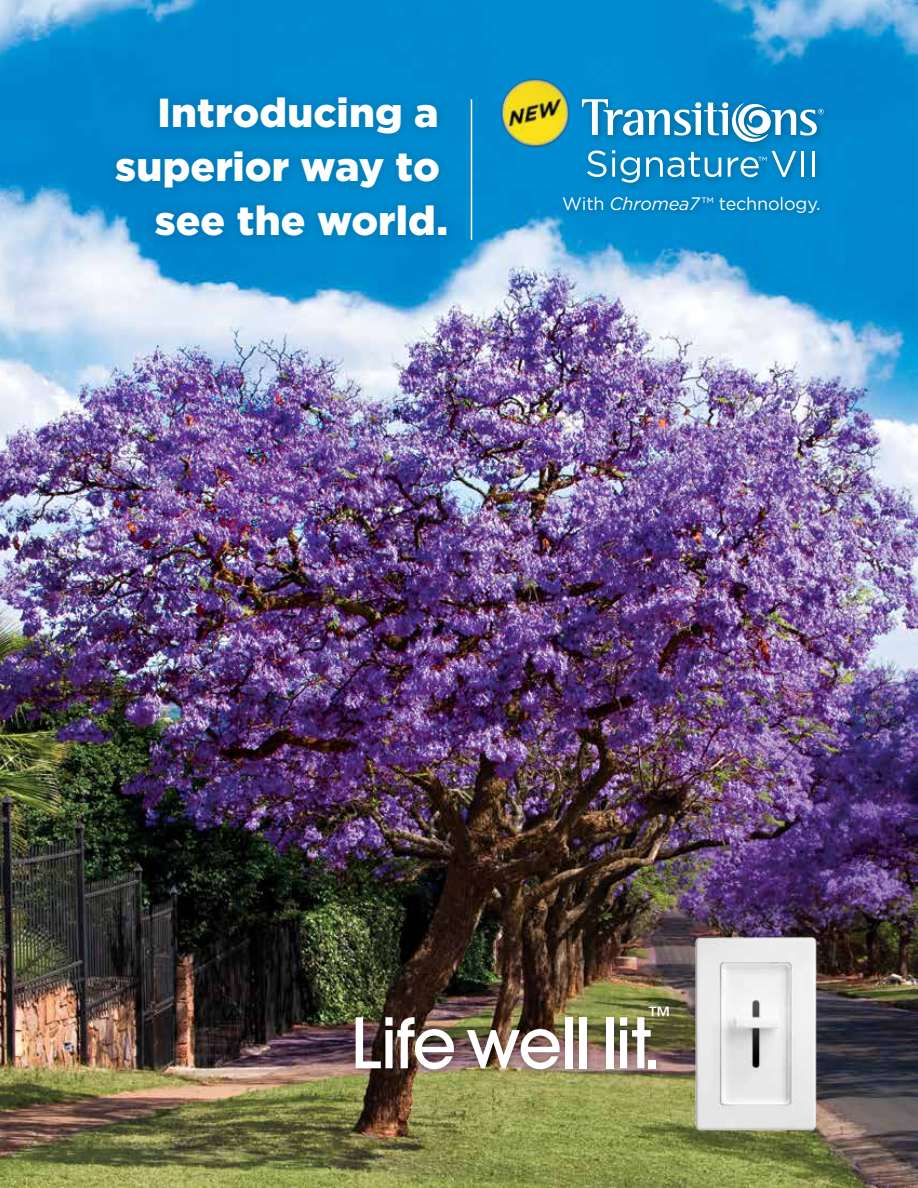
<style>
.page{position:relative;width:918px;height:1188px;background:#fff}
.page>*{position:absolute;margin:0;border:0;box-sizing:border-box;transform-origin:0 0}
.t1{font:500 69px "Avant Garde";letter-spacing:-.03em;color:#fff}
.t2{font:900 40.5px/54px "Gotham";color:#fff;text-align:right}
.t3{font:condensed 24px "Avant Garde";color:#fff}
.t4{font:18px "Gotham";letter-spacing:-.01em;color:#fff}
.s1{font-style:italic}
</style>
<div class="page">
<img style="left:0;top:0;width:918px;height:1188px">
<img style="left:686px;top:921px;width:145px;height:219px">
<div style="left:349px;top:999px;width:329px;height:80px;background:#000;opacity:.34"></div>
<hr style="left:471px;top:99px;width:1px;height:141px;background:#fff">
<img style="left:467px;top:62px;width:176px;height:98px">
<div style="left:576px;top:93px;width:257px;height:99px;background:#000;opacity:.3"></div>
<svg style="left:582px;top:99px;width:242px;height:43px"></svg>
<svg style="left:587px;top:150px;width:28px;height:27px"></svg>
<svg style="left:621px;top:157px;width:19px;height:26px"></svg>
<svg style="left:646px;top:152px;width:75px;height:25px"></svg>
<hr style="left:801px;top:151px;width:3px;height:26px;background:#fff">
<hr style="left:812px;top:151px;width:3px;height:26px;background:#fff">
<svg style="left:728px;top:151px;width:68px;height:26px;background:#389fd2"></svg>
<div style="left:558px;top:191px;width:271px;height:32px;background:#0088cb"></div>
<div style="left:102px;top:83px;width:359px;height:168px;background:#000;opacity:.1"></div>
<p class="t2" style="left:115px;top:86px;width:335px">Introducing a superior way to see the world.</p>
<p class="t4" style="left:562px;top:193px;width:260px">With <span class="s1">Chromea7</span>™ technology.</p>
<p class="t3" style="left:648px;top:1001px;width:25px">™</p>
<h1 class="t1" style="left:350px;top:1001px;width:313px">Life well lit.</h1>
</div>
